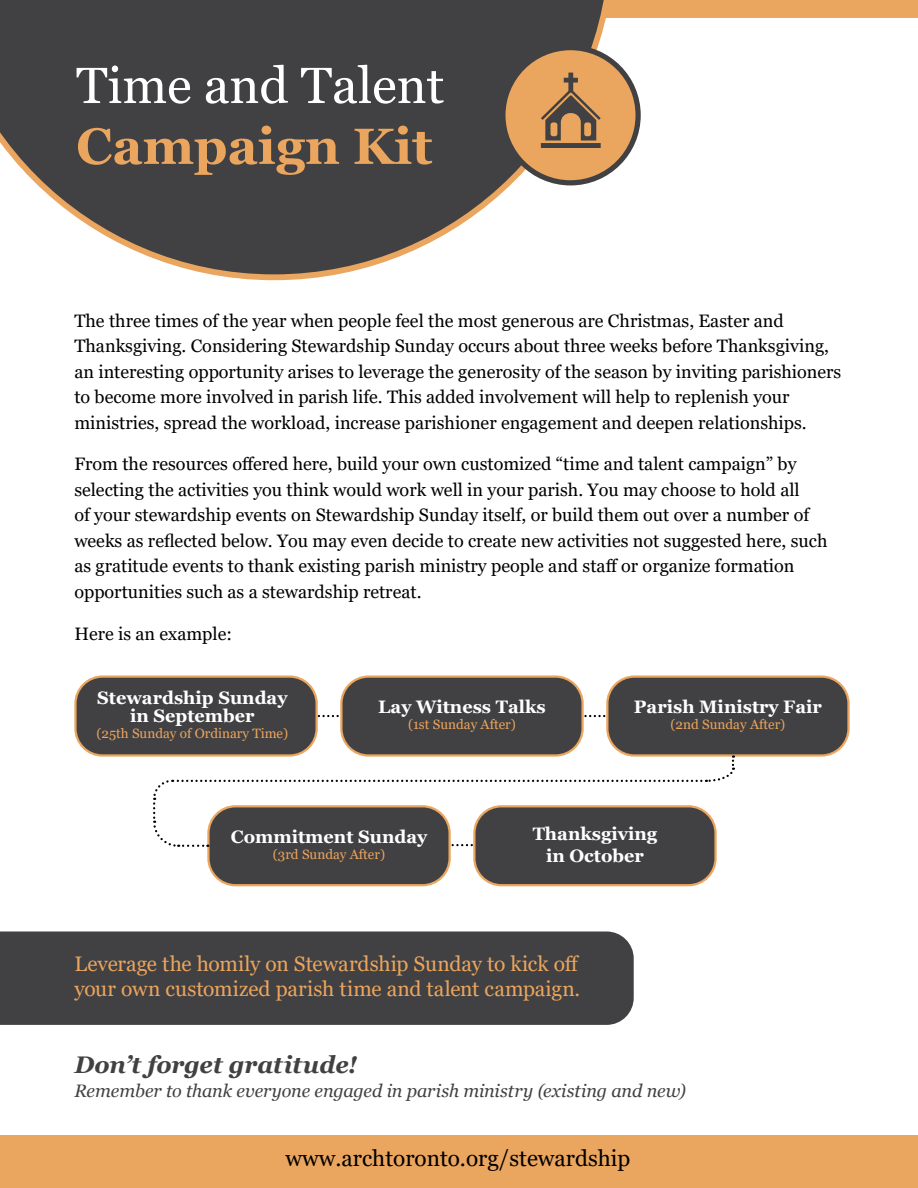
<style>
.page{position:relative;width:918px;height:1188px;background:#fff}
.page>*{position:absolute;margin:0;border:0;box-sizing:border-box;transform-origin:0 0}
.t1{font:117px "Churches";color:#414042}
.t2{font:50.7px "Georgia";color:#fff}
.t3{font:700 50.7px "Georgia";color:#eaa55e}
.t4{font:italic 700 24px "Georgia";letter-spacing:-.005em;color:#414042}
.t5{font:22.5px "Georgia";color:#000}
.t6{font:21px/25.2px "Georgia";color:#eaa55e}
.t7{font:18px/25.5px "Georgia";color:#000}
.t8{font:700 18px/18px "Georgia";color:#fff;text-align:center}
.t9{font:italic 18px "Georgia";letter-spacing:-.005em;color:#414042}
.t10{font:13.5px "Georgia";color:#eaa55e}
</style>
<div class="page">
<div style="left:0;top:932px;width:634px;height:93px;background:#414042"></div>
<svg style="left:318px;top:715px;width:288px;height:2px"></svg>
<div style="left:75px;top:677px;width:242px;height:78px;background:#414042;border-radius:27px"></div>
<div style="left:74px;top:675px;width:244px;height:82px;border:2px solid #eaa55e;border-radius:27px"></div>
<div style="left:341px;top:677px;width:242px;height:78px;background:#414042;border-radius:27px"></div>
<div style="left:340px;top:675px;width:244px;height:82px;border:2px solid #eaa55e;border-radius:27px"></div>
<div style="left:208px;top:806px;width:242px;height:79px;background:#414042;border-radius:27px"></div>
<div style="left:207px;top:805px;width:244px;height:81px;border:2px solid #eaa55e;border-radius:27px"></div>
<div style="left:607px;top:677px;width:242px;height:78px;background:#414042;border-radius:27px"></div>
<div style="left:606px;top:675px;width:244px;height:82px;border:2px solid #eaa55e;border-radius:27px"></div>
<div style="left:474px;top:806px;width:242px;height:79px;background:#414042;border-radius:27px"></div>
<div style="left:473px;top:805px;width:244px;height:81px;border:2px solid #eaa55e;border-radius:27px"></div>
<svg style="left:152px;top:755px;width:583px;height:93px"></svg>
<div style="left:0;top:1135px;width:918px;height:53px;background:#eaa55e"></div>
<div style="left:0;top:0;width:918px;height:17px;background:#eaa55e"></div>
<svg style="left:0;top:0;width:615px;height:280px"></svg>
<div style="left:503px;top:48px;width:135px;height:135px;background:#eaa55e;border-radius:50%"></div>
<div style="left:500px;top:45px;width:141px;height:140px;border:5px solid #414042;border-radius:50%"></div>
<h2 class="t2" style="left:76px;top:55px;width:369px">Time and Talent</h2>
<h2 class="t3" style="left:76px;top:114px;width:358px">Campaign Kit</h2>
<h1 class="t1" style="left:538px;top:43px;width:67px">o</h1>
<p class="t7" style="left:74px;top:308px;width:769px">The three times of the year when people feel the most generous are Christmas, Easter and Thanksgiving. Considering Stewardship Sunday occurs about three weeks before Thanksgiving, an interesting opportunity arises to leverage the generosity of the season by inviting parishioners to become more involved in parish life. This added involvement will help to replenish your ministries, spread the workload, increase parishioner engagement and deepen relationships.</p>
<p class="t7" style="left:74px;top:452px;width:755px">From the resources offered here, build your own customized “time and talent campaign” by selecting the activities you think would work well in your parish. You may choose to hold all<br>of your stewardship events on Stewardship Sunday itself, or build them out over a number of weeks as reflected below. You may even decide to create new activities not suggested here, such as gratitude events to thank existing parish ministry people and staff or organize formation opportunities such as a stewardship retreat.</p>
<p class="t7" style="left:74px;top:622px;width:159px">Here is an example:</p>
<p class="t8" style="left:97px;top:689px;width:192px">Stewardship Sunday in September</p>
<p class="t10" style="left:96px;top:726px;width:193px">(25th Sunday of Ordinary Time)</p>
<p class="t8" style="left:378px;top:698px;width:169px">Lay Witness Talks</p>
<p class="t10" style="left:408px;top:717px;width:109px">(1st Sunday After)</p>
<p class="t8" style="left:634px;top:698px;width:189px">Parish Ministry Fair</p>
<p class="t10" style="left:671px;top:717px;width:116px">(2nd Sunday After)</p>
<p class="t8" style="left:231px;top:828px;width:198px">Commitment Sunday</p>
<p class="t10" style="left:273px;top:846px;width:114px">(3rd Sunday After)</p>
<p class="t8" style="left:533px;top:823px;width:126px;line-height:21.6px">Thanksgiving in October</p>
<p class="t6" style="left:74px;top:952px;width:507px">Leverage the homily on Stewardship Sunday to kick off your own customized parish time and talent campaign.</p>
<h3 class="t4" style="left:74px;top:1049px;width:284px">Don’t forget gratitude!</h3>
<p class="t9" style="left:74px;top:1080px;width:613px">Remember to thank everyone engaged in parish ministry (existing and new)</p>
<p class="t5" style="left:286px;top:1145px;width:346px">www.archtoronto.org/stewardship</p>
</div>
